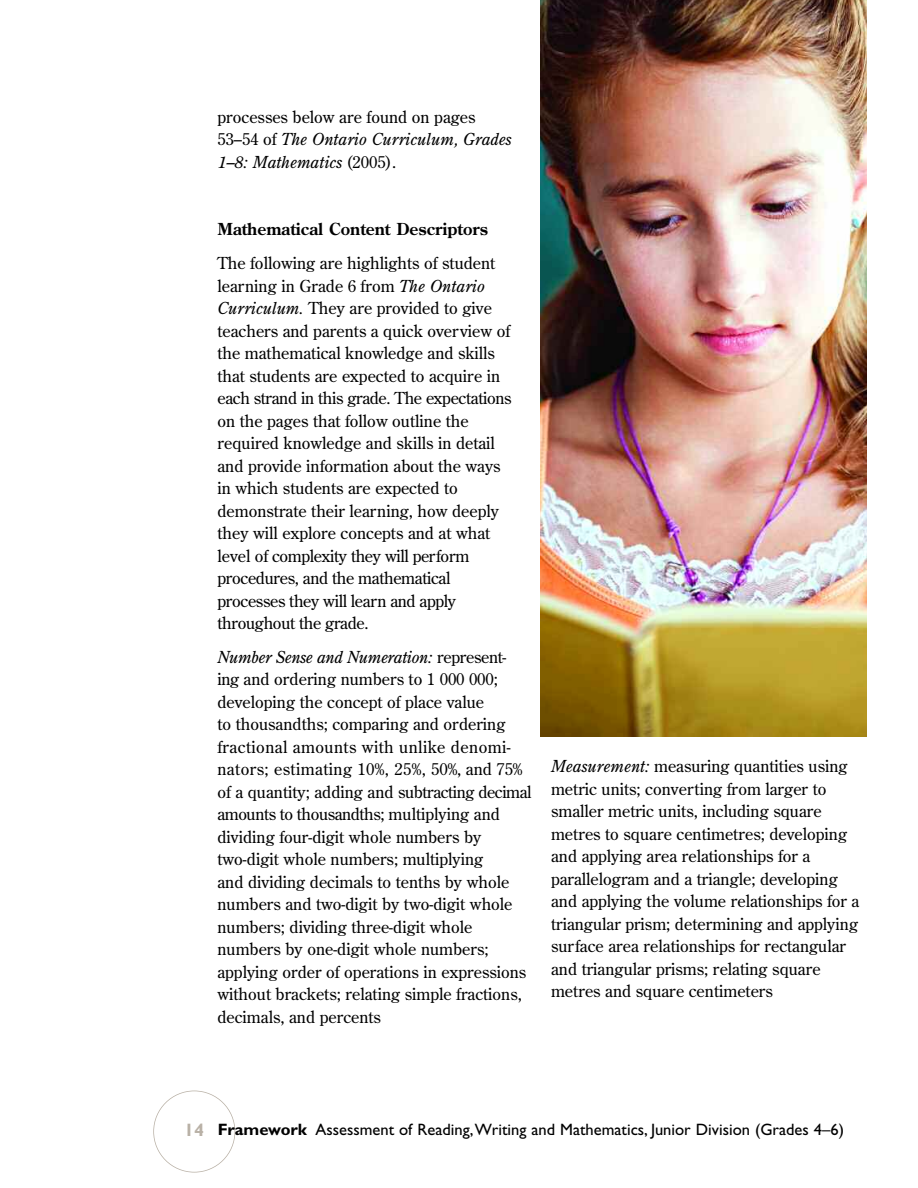
<style>
.page{position:relative;width:918px;height:1188px;background:#fff}
.page>*{position:absolute;margin:0;border:0;box-sizing:border-box;transform-origin:0 0}
.t1{font:16.5px/22.5px "Century Old Style";color:#000}
.t2{font:16.5px "Gill Sans";color:#000}
.t3{font:700 16.5px "Century Old Style";color:#000}
.s1{font-style:italic}
.s2{font-weight:700;font-size:18px;color:#b9b1a6}
.s3{font-weight:700}
</style>
<div class="page">
<div style="left:153px;top:1091px;width:82px;height:82px;border:2px solid #b9b1a6;border-radius:50%"></div>
<img style="left:540px;top:0;width:327px;height:737px">
<p class="t1" style="left:217px;top:106px;width:296px">processes below are found on pages<br>53–54 of <span class="s1">The Ontario Curriculum, Grades<br>1–8: Mathematics</span> (2005).</p>
<p class="t3" style="left:217px;top:220px;width:272px">Mathematical Content Descriptors</p>
<p class="t1" style="left:217px;top:252px;width:296px">The following are highlights of student learning in Grade 6 from <span class="s1">The Ontario Curriculum.</span> They are provided to give teachers and parents a quick overview of the mathematical knowledge and skills that students are expected to acquire in each strand in this grade. The expectations on the pages that follow outline the required knowledge and skills in detail and provide information about the ways in which students are expected to demonstrate their learning, how deeply they will explore concepts and at what level of complexity they will perform procedures, and the mathematical processes they will learn and apply throughout the grade.</p>
<p class="t1" style="left:217px;top:646px;width:316px"><span class="s1">Number Sense and Numeration:</span> represent&shy;ing and ordering numbers to 1 000 000; developing the concept of place value<br>to thousandths; comparing and ordering fractional amounts with unlike denomi&shy;nators; estimating 10%, 25%, 50%, and 75% of a quantity; adding and subtracting decimal amounts to thousandths; multiplying and dividing four-digit whole numbers by two-digit whole numbers; multiplying<br>and dividing decimals to tenths by whole numbers and two-digit by two-digit whole numbers; dividing three-digit whole numbers by one-digit whole numbers; applying order of operations in expressions without brackets; relating simple fractions, decimals, and percents</p>
<p class="t1" style="left:551px;top:755px;width:310px"><span class="s1">Measurement:</span> measuring quantities using metric units; converting from larger to smaller metric units, including square metres to square centimetres; developing and applying area relationships for a parallelogram and a triangle; developing and applying the volume relationships for a triangular prism; determining and applying surface area relationships for rectangular and triangular prisms; relating square metres and square centimeters</p>
<p class="t2" style="left:184px;top:1123px;width:661px"><span class="s2">14</span> <span class="s3">Framework</span> Assessment of Reading,Writing and Mathematics, Junior Division (Grades 4–6)</p>
</div>
